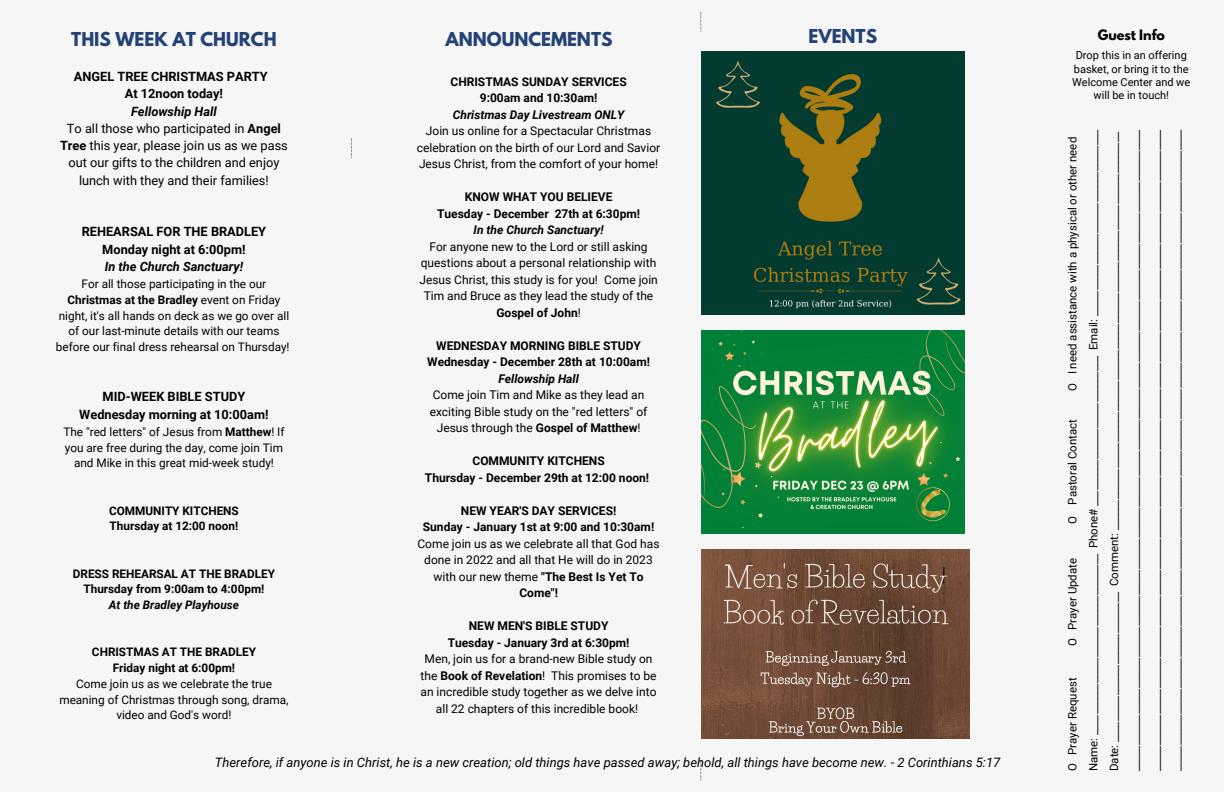
<style>
.page{position:relative;width:1224px;height:792px;background:#f6f6f6}
.page>*{position:absolute;margin:0;border:0;box-sizing:border-box;transform-origin:0 0}
.t1{font:700 17px "League Spartan";color:#234275}
.t2{font:italic 13px "Roboto";color:#000}
.t3{font:12.8px/17.2px "Roboto";color:#000;text-align:center}
.t4{font:700 12.8px/17.2px "Roboto";color:#000;text-align:center}
.t5{font:italic 700 12.8px "Roboto";color:#000}
.t6{font:700 12.8px "League Spartan";color:#000}
.t7{font:12px/16.5px "Roboto";color:#000;text-align:center}
.t8{font:700 12px/16.5px "Roboto";color:#000;text-align:center}
.t9{font:italic 700 12px "Roboto";color:#000}
.t10{font:11.8px/15.8px "Roboto";color:#000;text-align:center}
.t11{font:700 11.8px/15.8px "Roboto";color:#000;text-align:center}
.t12{font:italic 700 11.8px "Roboto";color:#000}
.t13{font:11.5px/20.9px "Roboto";color:#000}
.t14{font:11px/13px "Roboto";color:#000;text-align:center}
.s1{font-weight:700;font-style:italic}
.s2{font-weight:700}
</style>
<div class="page">
<svg style="left:351px;top:138px;width:1px;height:20px"></svg>
<svg style="left:700px;top:12px;width:1px;height:20px"></svg>
<svg style="left:700px;top:760px;width:1px;height:20px"></svg>
<img style="left:701px;top:331px;width:263px;height:203px">
<img style="left:701px;top:52px;width:263px;height:263px">
<img style="left:701px;top:550px;width:269px;height:189px">
<h1 class="t1" style="left:809px;top:28px;width:70px">EVENTS</h1>
<h1 class="t1" style="left:71px;top:30px;width:207px">THIS WEEK AT CHURCH</h1>
<h1 class="t1" style="left:445px;top:30px;width:169px">ANNOUNCEMENTS</h1>
<p class="t4" style="left:74px;top:68px;width:195px">ANGEL TREE CHRISTMAS PARTY<br>At 12noon today!</p>
<p class="t3" style="left:60px;top:103px;width:229px"><span class="s1">Fellowship Hall<br></span>To all those who participated in <span class="s2">Angel Tree</span> this year, please join us as we pass out our gifts to the children and enjoy lunch with they and their families!</p>
<p class="t4" style="left:82px;top:223px;width:186px">REHEARSAL FOR THE BRADLEY<br>Monday night at 6:00pm!</p>
<p class="t5" style="left:105px;top:259px;width:140px">In the Church Sanctuary!</p>
<p class="t10" style="left:56px;top:276px;width:235px">For all those participating in the our <span class="s2">Christmas at the Bradley</span> event on Friday night, it's all hands on deck as we go over all of our last-minute details with our teams before our final dress rehearsal on Thursday!</p>
<p class="t4" style="left:79px;top:388px;width:191px">MID-WEEK BIBLE STUDY<br>Wednesday morning at 10:00am!</p>
<p class="t10" style="left:63px;top:424px;width:223px">The "red letters" of Jesus from <span class="s2">Matthew</span>! If you are free during the day, come join Tim and Mike in this great mid-week study!</p>
<p class="t11" style="left:109px;top:503px;width:131px;text-align:left">COMMUNITY KITCHENS<br>Thursday at 12:00 noon!</p>
<p class="t11" style="left:73px;top:566px;width:204px">DRESS REHEARSAL AT THE BRADLEY<br>Thursday from 9:00am to 4:00pm!</p>
<p class="t12" style="left:109px;top:598px;width:132px">At the Bradley Playhouse</p>
<p class="t11" style="left:92px;top:644px;width:165px">CHRISTMAS AT THE BRADLEY<br>Friday night at 6:00pm!</p>
<p class="t10" style="left:59px;top:676px;width:231px">Come join us as we celebrate the true meaning of Christmas through song, drama, video and God's word!</p>
<p class="t2" style="left:215px;top:755px;width:787px">Therefore, if anyone is in Christ, he is a new creation; old things have passed away; behold, all things have become new. - 2 Corinthians 5:17</p>
<p class="t8" style="left:451px;top:73px;width:178px">CHRISTMAS SUNDAY SERVICES<br>9:00am and 10:30am!</p>
<p class="t9" style="left:453px;top:107px;width:173px">Christmas Day Livestream ONLY</p>
<p class="t7" style="left:417px;top:123px;width:245px">Join us online for a Spectacular Christmas celebration on the birth of our Lord and Savior<br>Jesus Christ, from the comfort of your home!</p>
<p class="t8" style="left:437px;top:189px;width:204px">KNOW WHAT YOU BELIEVE<br>Tuesday - December 27th at 6:30pm!</p>
<p class="t9" style="left:474px;top:223px;width:131px">In the Church Sanctuary!</p>
<p class="t7" style="left:419px;top:238px;width:240px">For anyone new to the Lord or still asking questions about a personal relationship with Jesus Christ, this study is for you! Come join Tim and Bruce as they lead the study of the <span class="s2">Gospel of John</span>!</p>
<p class="t8" style="left:427px;top:337px;width:224px">WEDNESDAY MORNING BIBLE STUDY<br>Wednesday - December 28th at 10:00am!</p>
<p class="t9" style="left:498px;top:371px;width:82px">Fellowship Hall</p>
<p class="t7" style="left:430px;top:387px;width:219px">Come join Tim and Mike as they lead an exciting Bible study on the "red letters" of<br>Jesus through the <span class="s2">Gospel of Matthew</span>!</p>
<p class="t8" style="left:425px;top:453px;width:226px">COMMUNITY KITCHENS<br>Thursday - December 29th at 12:00 noon!</p>
<p class="t8" style="left:423px;top:502px;width:233px">NEW YEAR'S DAY SERVICES!<br>Sunday - January 1st at 9:00 and 10:30am!</p>
<p class="t7" style="left:418px;top:535px;width:244px">Come join us as we celebrate all that God has done in 2022 and all that He will do in 2023 with our new theme <span class="s2">"The Best Is Yet To<br>Come"!</span></p>
<p class="t8" style="left:448px;top:618px;width:183px">NEW MEN'S BIBLE STUDY<br>Tuesday - January 3rd at 6:30pm!</p>
<p class="t7" style="left:420px;top:651px;width:238px">Men, join us for a brand-new Bible study on the <span class="s2">Book of Revelation</span>! This promises to be an incredible study together as we delve into all 22 chapters of this incredible book!</p>
<p class="t6" style="left:1098px;top:28px;width:69px">Guest Info</p>
<p class="t14" style="left:1072px;top:49px;width:120px">Drop this in an offering basket, or bring it to the<br>Welcome Center and we will be in touch!</p>
<p class="t13" style="left:1062px;top:771px;width:643px;text-indent:380px;rotate:-90deg">O I need assistance with a physical or other need Name: ___________________________________ Phone# _____________________________ Email: ____________________________________ Date: _____________________________ Comment: _____________________________________________________________________________ ____________________________________________________________________________________________________________________________ ____________________________________________________________________________________________________________________________ ____________________________________________________________________________________________________________________________</p>
<p class="t13" style="left:1062px;top:524px;width:106px;rotate:-90deg">O Pastoral Contact</p>
<p class="t13" style="left:1062px;top:646px;width:90px;rotate:-90deg">O Prayer Update</p>
<p class="t13" style="left:1062px;top:771px;width:95px;rotate:-90deg">O Prayer Request</p>
</div>
